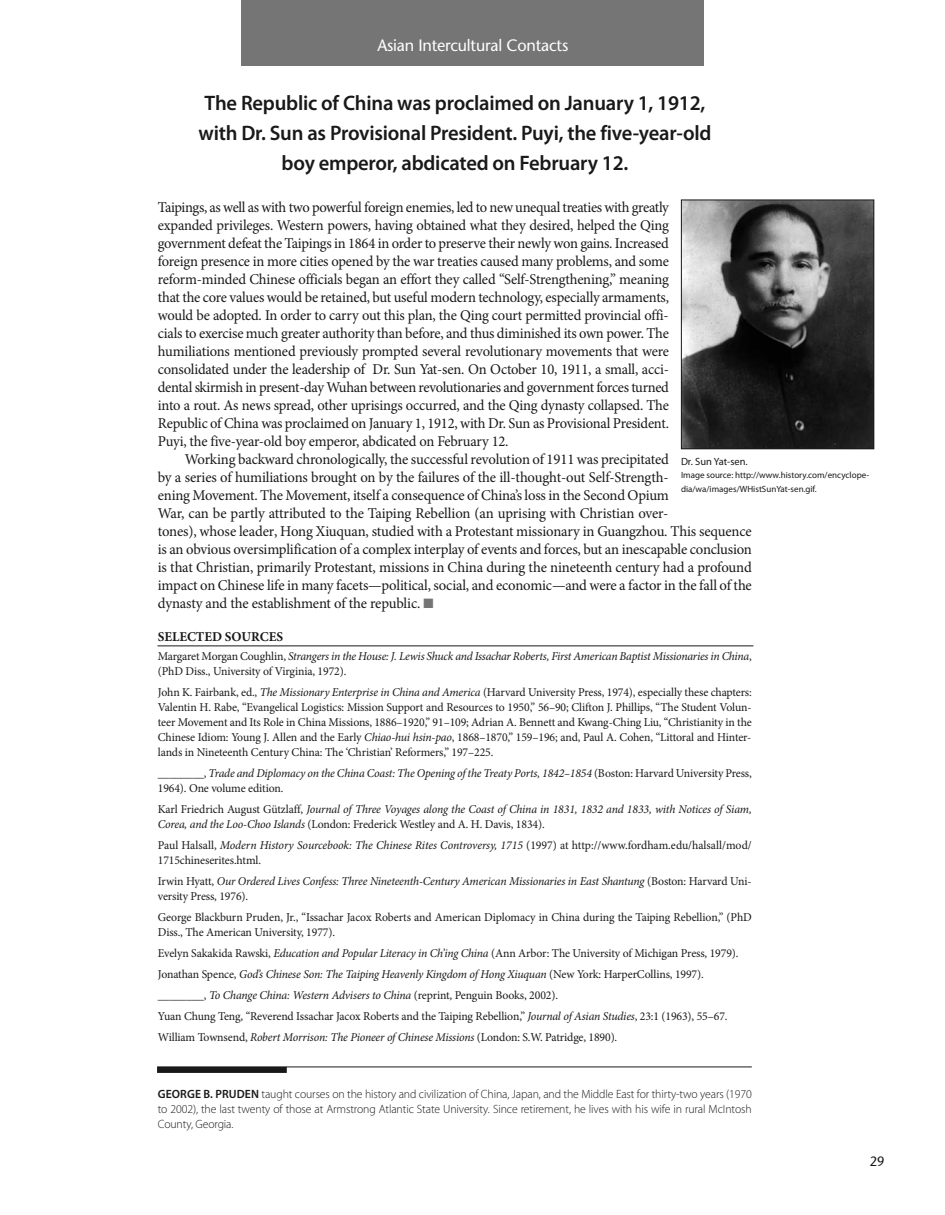
<style>
.page{position:relative;width:945px;height:1215px;background:#fff}
.page>*{position:absolute;margin:0;border:0;box-sizing:border-box;transform-origin:0 0}
.t1{font:600 21px/30px "Myriad Pro";letter-spacing:-.01em;color:#191919;text-align:center}
.t2{font:16.5px "Stone Sans";letter-spacing:-.01em;color:#fff}
.t3{font:15px/18px "Minion Pro";letter-spacing:-.015em;color:#191919;text-align:justify}
.t4{font:700 13.5px "Minion Pro";color:#191919}
.t5{font:13.5px "Stone Sans";color:#191919;scale:.95 1}
.t6{font:12px/15px "Minion Pro";letter-spacing:-.01em;color:#191919}
.t7{font:italic 12px/15px "Minion Pro";letter-spacing:-.02em;color:#191919}
.t8{font:300 12px/15px "Myriad Pro";letter-spacing:-.01em;color:#191919;text-align:justify}
.t9{font:10.5px "Myriad Pro";color:#191919}
.t10{font:9px/13.5px "Myriad Pro";color:#191919}
.s1{color:#757575}
.s2{font-style:normal}
.s3{font-style:italic}
.s4{font-weight:600}
</style>
<div class="page">
<div style="left:242px;top:0;width:462px;height:66px;background:#757575"></div>
<img style="left:683px;top:202px;width:189px;height:245px">
<div style="left:681px;top:200px;width:193px;height:249px;border:1px solid #191919"></div>
<hr style="left:157px;top:1067px;width:595px;height:1px;background:#191919">
<div style="left:157px;top:1067px;width:130px;height:6px;background:#191919"></div>
<hr style="left:158px;top:646px;width:595px;height:1px;background:#191919">
<p class="t2" style="left:377px;top:38px;width:192px">Asian Intercultural Contacts</p>
<h1 class="t1" style="left:199px;top:90px;width:514px">The Republic of China was proclaimed on January 1, 1912, with Dr. sun as Provisional President. Puyi, the five-year-old boy emperor, abdicated on February 12.</h1>
<p class="t3" style="left:158px;top:199px;width:513px">Taipings, as well as with two powerful foreign enemies, led to new unequal treaties with greatly expanded privileges. Western powers, having obtained what they desired, helped the Qing government defeat the Taipings in 1864 in order to preserve their newly won gains. Increased foreign presence in more cities opened by the war treaties caused many problems, and some reform-minded Chinese officials began an effort they called “Self-Strengthening,” meaning that the core values would be retained, but useful modern technology, especially armaments, would be adopted. In order to carry out this plan, the Qing court permitted provincial offi&shy;cials to exercise much greater authority than before, and thus diminished its own power. The humiliations mentioned previously prompted several revolutionary movements that were consolidated under the leadership of Dr. Sun Yat-sen. On October 10, 1911, a small, acci&shy;dental skirmish in present-day Wuhan between revolutionaries and government forces turned into a rout. As news spread, other uprisings occurred, and the Qing dynasty collapsed. The Republic of China was proclaimed on January 1, 1912, with Dr. Sun as Provisional President.<br>Puyi, the five-year-old boy emperor, abdicated on February 12.</p>
<p class="t3" style="left:158px;top:451px;width:596px;text-align:left;text-indent:27px">Working backward chronologically, the successful revolution of 1911 was precipitated<br>by a series of humiliations brought on by the failures of the ill-thought-out Self-Strength-<br>ening Movement. The Movement, itself a consequence of China’s loss in the Second Opium<br>War, can be partly attributed to the Taiping Rebellion (an uprising with Christian over-<br>tones), whose leader, Hong Xiuquan, studied with a Protestant missionary in Guangzhou. This sequence is an obvious oversimplification of a complex interplay of events and forces, but an inescapable conclusion is that Christian, primarily Protestant, missions in China during the nineteenth century had a profound impact on Chinese life in many facets—political, social, and economic—and were a factor in the fall of the dynasty and the establishment of the republic. <span class="s1">■</span></p>
<p class="t4" style="left:158px;top:631px;width:127px">SELECTED SOURCES</p>
<p class="t7" style="left:158px;top:650px;width:595px"><span class="s2">Margaret Morgan Coughlin,</span> Strangers in the House: J. Lewis Shuck and Issachar Roberts, First American Baptist Missionaries in China<span class="s2">, (PhD Diss., University of Virginia, 1972).</span></p>
<p class="t6" style="left:158px;top:686px;width:595px;text-align:justify">John K. Fairbank, ed., <span class="s3">The Missionary Enterprise in China and America</span> (Harvard University Press, 1974), especially these chapters:<br>Valentin H. Rabe, “Evangelical Logistics: Mission Support and Resources to 1950,” 56–90; Clifton J. Phillips, “The Student Volun&shy;teer Movement and Its Role in China Missions, 1886–1920,” 91–109; Adrian A. Bennett and Kwang-Ching Liu, “Christianity in the Chinese Idiom: Young J. Allen and the Early <span class="s3">Chiao-hui hsin-pao</span>, 1868–1870,” 159–196; and, Paul A. Cohen, “Littoral and Hinter&shy;lands in Nineteenth Century China: The ‘Christian’ Reformers,” 197–225.</p>
<p class="t7" style="left:158px;top:767px;width:596px"><span class="s2">________,</span> Trade and Diplomacy on the China Coast: The Opening of the Treaty Ports, 1842–1854 <span class="s2">(Boston: Harvard University Press,<br>1964). One volume edition.</span></p>
<p class="t7" style="left:158px;top:803px;width:595px"><span class="s2">Karl Friedrich August Gützlaff,</span> Journal of Three Voyages along the Coast of China in 1831, 1832 and 1833, with Notices of Siam,<br>Corea, and the Loo-Choo Islands <span class="s2">(London: Frederick Westley and A. H. Davis, 1834).</span></p>
<p class="t6" style="left:158px;top:839px;width:595px">Paul Halsall, <span class="s3">Modern History Sourcebook: The Chinese Rites Controversy, 1715</span> (1997) at http://www.fordham.edu/halsall/mod/<br>1715chineserites.html.</p>
<p class="t7" style="left:158px;top:875px;width:595px"><span class="s2">Irwin Hyatt,</span> Our Ordered Lives Confess: Three Nineteenth-Century American Missionaries in East Shantung <span class="s2">(Boston: Harvard Uni&shy;versity Press, 1976).</span></p>
<p class="t6" style="left:158px;top:911px;width:596px">George Blackburn Pruden, Jr., “Issachar Jacox Roberts and American Diplomacy in China during the Taiping Rebellion,” (PhD<br>Diss., The American University, 1977).</p>
<p class="t6" style="left:158px;top:944px;width:582px;line-height:21px">Evelyn Sakakida Rawski, <span class="s3">Education and Popular Literacy in Ch’ing China</span> (Ann Arbor: The University of Michigan Press, 1979).<br>Jonathan Spence, <span class="s3">God’s Chinese Son: The Taiping Heavenly Kingdom of Hong Xiuquan</span> (New York: HarperCollins, 1997). ________, <span class="s3">To Change China: Western Advisers to China</span> (reprint, Penguin Books, 2002).<br>Yuan Chung Teng, “Reverend Issachar Jacox Roberts and the Taiping Rebellion,” <span class="s3">Journal of Asian Studies</span>, 23:1 (1963), 55–67.<br>William Townsend, <span class="s3">Robert Morrison: The Pioneer of Chinese Missions</span> (London: S.W. Patridge, 1890).</p>
<p class="t9" style="left:681px;top:457px;width:68px">Dr. Sun Yat-sen.</p>
<p class="t10" style="left:681px;top:469px;width:190px">Image source: http://www.history.com/encyclope&shy;dia/wa/images/WHistSunYat-sen.gif.</p>
<p class="t8" style="left:158px;top:1087px;width:595px"><span class="s4">GEoRGE b. PRuDEn</span> taught courses on the history and civilization of China, Japan, and the Middle East for thirty-two years (1970 to 2002), the last twenty of those at Armstrong Atlantic State University. Since retirement, he lives with his wife in rural McIntosh County, Georgia.</p>
<p class="t5" style="left:870px;top:1156px;width:17px">29</p>
</div>
